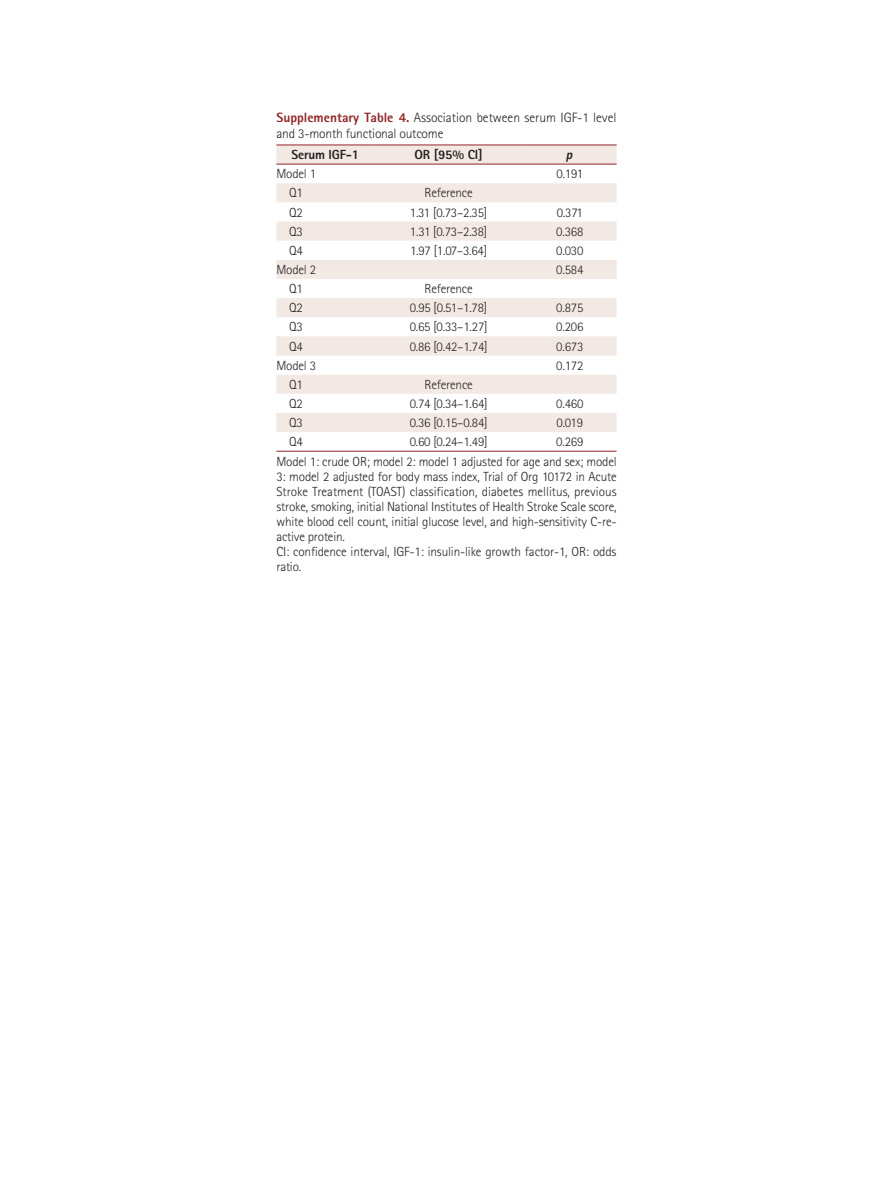
<style>
.page{position:relative;width:893px;height:1191px;background:#fff}
.page>*{position:absolute;margin:0;border:0;box-sizing:border-box;transform-origin:0 0}
.t1{font:300 13.5px/15.8px "Rotis Sans Serif Std";color:#231f20}
.t2{font:300 13.2px/15px "Rotis Sans Serif Std";letter-spacing:-.015em;color:#231f20}
.t3{font:800 13.2px "Rotis Sans Serif Std";letter-spacing:-.015em;color:#231f20}
.t4{font:italic 800 13.2px "Rotis Sans Serif Std";color:#231f20}
.s1{font-weight:800;color:#912427}
</style>
<div class="page">
<svg style="left:276px;top:146px;width:341px;height:286px;fill:#f3e9e4"></svg>
<hr style="left:276px;top:145px;width:98px;height:1px;background:#912427">
<hr style="left:374px;top:145px;width:149px;height:1px;background:#912427">
<hr style="left:523px;top:145px;width:94px;height:1px;background:#912427">
<hr style="left:276px;top:451px;width:98px;height:1px;background:#912427">
<hr style="left:374px;top:451px;width:149px;height:1px;background:#912427">
<hr style="left:523px;top:451px;width:94px;height:1px;background:#912427">
<hr style="left:276px;top:164px;width:98px;height:1px;background:#912427">
<hr style="left:374px;top:164px;width:149px;height:1px;background:#912427">
<hr style="left:523px;top:164px;width:94px;height:1px;background:#912427">
<p class="t1" style="left:276px;top:110px;width:341px"><span class="s1">Supplementary Table 4.</span> Association between serum IGF-1 level and 3-month functional outcome</p>
<p class="t3" style="left:291px;top:146px;width:69px">Serum IGF-1</p>
<p class="t3" style="left:414px;top:146px;width:70px">OR [95% CI]</p>
<p class="t4" style="left:566px;top:146px;width:11px">p</p>
<p class="t2" style="left:276px;top:166px;width:41px">Model 1</p>
<p class="t2" style="left:556px;top:166px;width:28px">0.191</p>
<p class="t2" style="left:289px;top:185px;width:15px">Q1</p>
<p class="t2" style="left:424px;top:185px;width:50px">Reference</p>
<p class="t2" style="left:289px;top:204px;width:15px">Q2</p>
<p class="t2" style="left:410px;top:204px;width:79px">1.31 [0.73–2.35]</p>
<p class="t2" style="left:557px;top:204px;width:28px">0.371</p>
<p class="t2" style="left:289px;top:224px;width:15px">Q3</p>
<p class="t2" style="left:410px;top:224px;width:79px">1.31 [0.73–2.38]</p>
<p class="t2" style="left:556px;top:224px;width:29px">0.368</p>
<p class="t2" style="left:289px;top:243px;width:15px">Q4</p>
<p class="t2" style="left:410px;top:243px;width:79px">1.97 [1.07–3.64]</p>
<p class="t2" style="left:556px;top:243px;width:29px">0.030</p>
<p class="t2" style="left:276px;top:262px;width:41px">Model 2</p>
<p class="t2" style="left:556px;top:262px;width:29px">0.584</p>
<p class="t2" style="left:289px;top:281px;width:15px">Q1</p>
<p class="t2" style="left:424px;top:281px;width:50px">Reference</p>
<p class="t2" style="left:289px;top:300px;width:15px">Q2</p>
<p class="t2" style="left:410px;top:300px;width:79px">0.95 [0.51–1.78]</p>
<p class="t2" style="left:556px;top:300px;width:29px">0.875</p>
<p class="t2" style="left:289px;top:319px;width:15px">Q3</p>
<p class="t2" style="left:410px;top:319px;width:79px">0.65 [0.33–1.27]</p>
<p class="t2" style="left:556px;top:319px;width:29px">0.206</p>
<p class="t2" style="left:289px;top:338px;width:15px">Q4</p>
<p class="t2" style="left:410px;top:338px;width:79px">0.86 [0.42–1.74]</p>
<p class="t2" style="left:556px;top:338px;width:29px">0.673</p>
<p class="t2" style="left:276px;top:358px;width:41px">Model 3</p>
<p class="t2" style="left:556px;top:358px;width:29px">0.172</p>
<p class="t2" style="left:289px;top:377px;width:15px">Q1</p>
<p class="t2" style="left:424px;top:377px;width:50px">Reference</p>
<p class="t2" style="left:289px;top:396px;width:15px">Q2</p>
<p class="t2" style="left:410px;top:396px;width:79px">0.74 [0.34–1.64]</p>
<p class="t2" style="left:556px;top:396px;width:29px">0.460</p>
<p class="t2" style="left:289px;top:415px;width:15px">Q3</p>
<p class="t2" style="left:410px;top:415px;width:79px">0.36 [0.15–0.84]</p>
<p class="t2" style="left:557px;top:415px;width:28px">0.019</p>
<p class="t2" style="left:289px;top:434px;width:15px">Q4</p>
<p class="t2" style="left:410px;top:434px;width:79px">0.60 [0.24–1.49]</p>
<p class="t2" style="left:276px;top:432px;width:342px;line-height:19.6px;text-indent:280px">0.269<br>Model 1: crude OR; model 2: model 1 adjusted for age and sex; model</p>
<p class="t2" style="left:276px;top:469px;width:342px">3: model 2 adjusted for body mass index, Trial of Org 10172 in Acute Stroke Treatment (TOAST) classification, diabetes mellitus, previous stroke, smoking, initial National Institutes of Health Stroke Scale score, white blood cell count, initial glucose level, and high-sensitivity C-re&shy;active protein.<br>CI: confidence interval, IGF-1: insulin-like growth factor-1, OR: odds ratio.</p>
</div>
